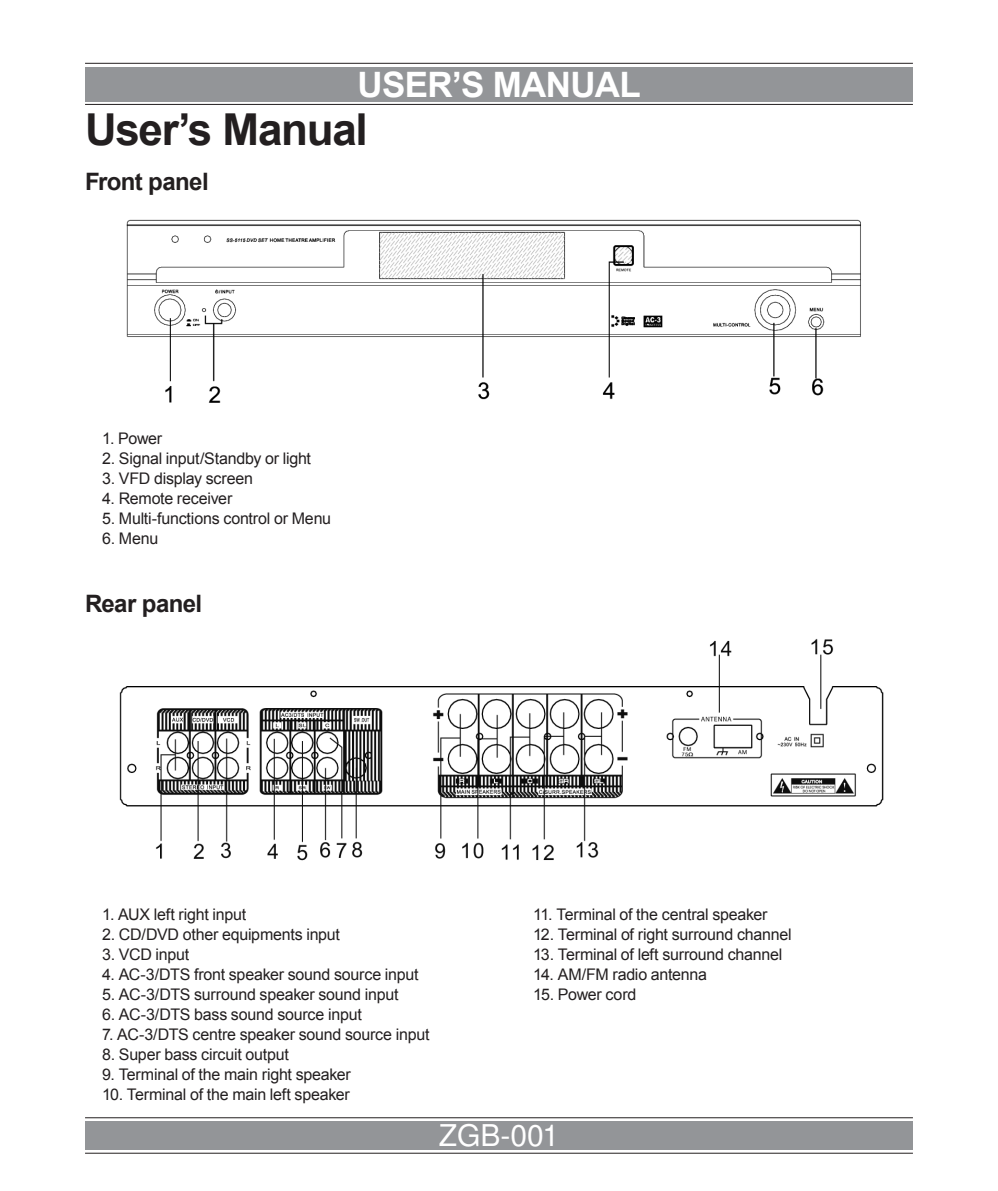
<style>
.page{position:relative;width:998px;height:1191px;background:#fff}
.page>*{position:absolute;margin:0;border:0;box-sizing:border-box;transform-origin:0 0}
.Instrukcja_obslugi{font:700 44px "Arial";color:#231f20}
.t1{font:700 35px "Arial";letter-spacing:-.02em;color:#fff}
.t2{font:30px "Nimbus San LOT";color:#fff}
.Podtytul{font:700 24px "Arial";letter-spacing:-.025em;color:#231f20}
.Tekstowy{font:16px "Arial";letter-spacing:-.015em;color:#231f20}
</style>
<div class="page">
<div style="left:85px;top:67px;width:828px;height:34px;background:#939598"></div>
<hr style="left:85px;top:63px;width:828px;height:1px;background:#231f20">
<hr style="left:85px;top:104px;width:828px;height:1px;background:#231f20">
<hr style="left:85px;top:1117px;width:828px;height:1px;background:#231f20">
<hr style="left:85px;top:1152px;width:828px;height:1px;background:#231f20">
<div style="left:85px;top:1121px;width:828px;height:28px;background:#939598"></div>
<img style="left:126px;top:219px;width:735px;height:184px">
<img style="left:119px;top:638px;width:765px;height:223px">
<p class="t1" style="left:358px;top:61px;width:285px">User’s Manual</p>
<p class="Instrukcja_obslugi" style="left:85px;top:101px;width:284px">User’s Manual</p>
<p class="Podtytul" style="left:85px;top:166px;width:125px">Front panel</p>
<p class="Tekstowy" style="left:102px;top:428px;width:62px">1. Power</p>
<p class="Tekstowy" style="left:102px;top:448px;width:210px">2. Signal input/Standby or light</p>
<p class="Tekstowy" style="left:102px;top:468px;width:152px">3. VFD display screen</p>
<p class="Tekstowy" style="left:102px;top:488px;width:132px">4. Remote receiver</p>
<p class="Tekstowy" style="left:102px;top:508px;width:231px">5. Multi-functions control or Menu</p>
<p class="Tekstowy" style="left:102px;top:528px;width:58px">6. Menu</p>
<p class="Podtytul" style="left:85px;top:587px;width:119px">Rear panel</p>
<p class="Tekstowy" style="left:102px;top:904px;width:146px">1. AUX left right input</p>
<p class="Tekstowy" style="left:102px;top:924px;width:239px">2. CD/DVD other equipments input</p>
<p class="Tekstowy" style="left:102px;top:944px;width:89px">3. VCD input</p>
<p class="Tekstowy" style="left:102px;top:964px;width:318px">4. AC-3/DTS front speaker sound source input</p>
<p class="Tekstowy" style="left:102px;top:984px;width:298px">5. AC-3/DTS surround speaker sound input</p>
<p class="Tekstowy" style="left:102px;top:1004px;width:261px">6. AC-3/DTS bass sound source input</p>
<p class="Tekstowy" style="left:102px;top:1024px;width:329px">7. AC-3/DTS centre speaker sound source input</p>
<p class="Tekstowy" style="left:102px;top:1044px;width:188px">8. Super bass circuit output</p>
<p class="Tekstowy" style="left:102px;top:1064px;width:250px">9. Terminal of the main right speaker</p>
<p class="Tekstowy" style="left:102px;top:1084px;width:249px">10. Terminal of the main left speaker</p>
<p class="Tekstowy" style="left:533px;top:904px;width:236px">11. Terminal of the central speaker</p>
<p class="Tekstowy" style="left:533px;top:924px;width:260px">12. Terminal of right surround channel</p>
<p class="Tekstowy" style="left:533px;top:944px;width:251px">13. Terminal of left surround channel</p>
<p class="Tekstowy" style="left:533px;top:964px;width:176px">14. AM/FM radio antenna</p>
<p class="Tekstowy" style="left:533px;top:984px;width:105px">15. Power cord</p>
<p class="t2" style="left:439px;top:1117px;width:122px">ZGB-001</p>
</div>
